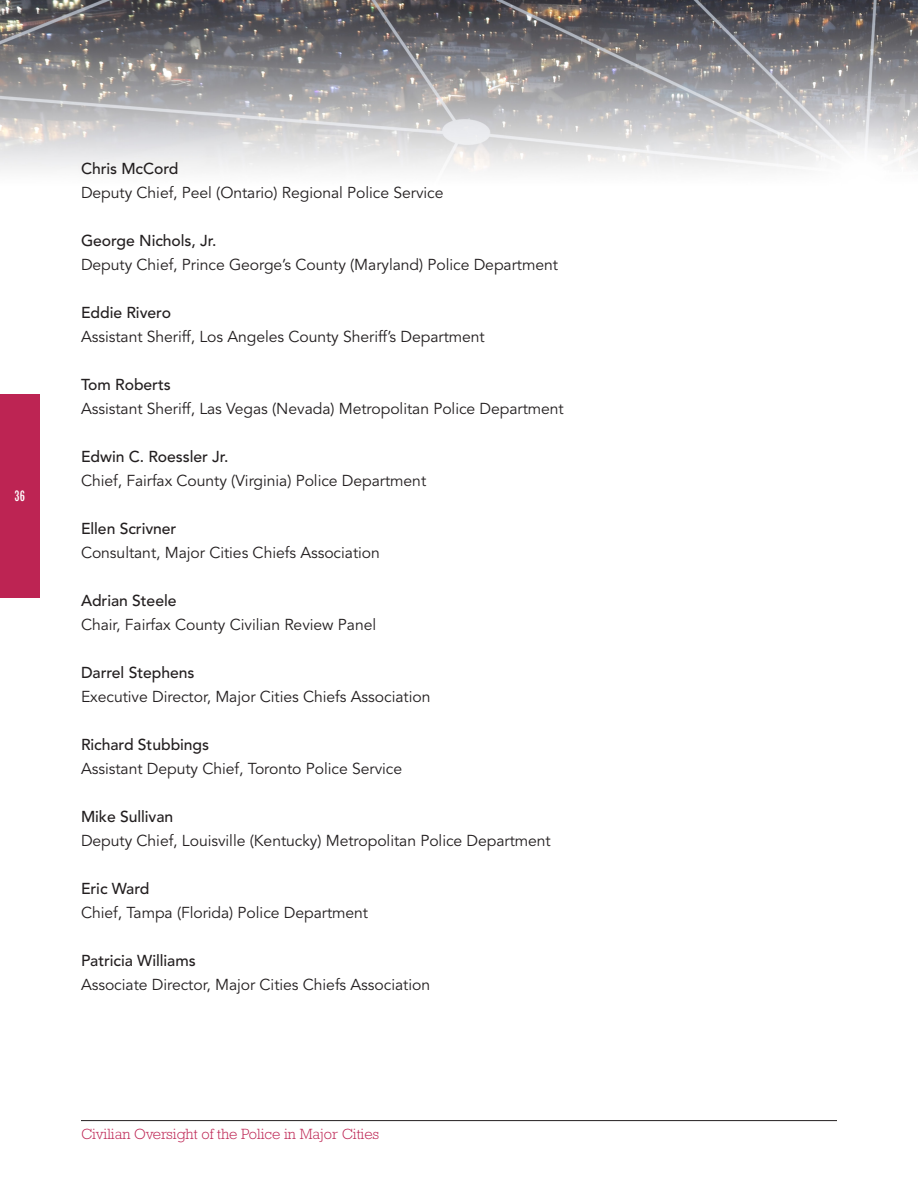
<style>
.page{position:relative;width:918px;height:1188px;background:#fff}
.page>*{position:absolute;margin:0;border:0;box-sizing:border-box;transform-origin:0 0}
.t1{font:15.75px "Avenir LT Std";letter-spacing:-.005em;color:#231f20}
.t2{font:500 15.75px "Avenir LT Std";letter-spacing:-.005em;color:#231f20}
.t3{font:300 15px "Rockwell Std";color:#bd2453}
.t4{font:condensed 14.25px "Rockwell Std";color:#fff}
</style>
<div class="page">
<img style="left:0;top:0;width:918px;height:172px">
<hr style="left:81px;top:1120px;width:756px;height:1px;background:#231f20">
<div style="left:0;top:395px;width:40px;height:203px;background:#bd2453"></div>
<p class="t4" style="left:15px;top:488px;width:12px">36</p>
<p class="t2" style="left:81px;top:159px;width:99px">Chris McCord</p>
<p class="t1" style="left:81px;top:183px;width:364px">Deputy Chief, Peel (Ontario) Regional Police Service</p>
<p class="t2" style="left:81px;top:231px;width:137px">George Nichols, Jr.</p>
<p class="t1" style="left:81px;top:255px;width:478px">Deputy Chief, Prince George’s County (Maryland) Police Department</p>
<p class="t2" style="left:81px;top:303px;width:92px">Eddie Rivero</p>
<p class="t1" style="left:81px;top:327px;width:405px">Assistant Sheriff, Los Angeles County Sheriff’s Department</p>
<p class="t2" style="left:81px;top:375px;width:91px">Tom Roberts</p>
<p class="t1" style="left:81px;top:399px;width:484px">Assistant Sheriff, Las Vegas (Nevada) Metropolitan Police Department</p>
<p class="t2" style="left:81px;top:447px;width:149px">Edwin C. Roessler Jr.</p>
<p class="t1" style="left:81px;top:471px;width:347px">Chief, Fairfax County (Virginia) Police Department</p>
<p class="t2" style="left:81px;top:519px;width:97px">Ellen Scrivner</p>
<p class="t1" style="left:81px;top:543px;width:300px">Consultant, Major Cities Chiefs Association</p>
<p class="t2" style="left:81px;top:591px;width:97px">Adrian Steele</p>
<p class="t1" style="left:81px;top:615px;width:297px">Chair, Fairfax County Civilian Review Panel</p>
<p class="t2" style="left:81px;top:663px;width:115px">Darrel Stephens</p>
<p class="t1" style="left:81px;top:687px;width:351px">Executive Director, Major Cities Chiefs Association</p>
<p class="t2" style="left:81px;top:735px;width:130px">Richard Stubbings</p>
<p class="t1" style="left:81px;top:759px;width:323px">Assistant Deputy Chief, Toronto Police Service</p>
<p class="t2" style="left:81px;top:807px;width:94px">Mike Sullivan</p>
<p class="t1" style="left:81px;top:832px;width:471px">Deputy Chief, Louisville (Kentucky) Metropolitan Police Department</p>
<p class="t2" style="left:81px;top:879px;width:70px">Eric Ward</p>
<p class="t1" style="left:81px;top:904px;width:289px">Chief, Tampa (Florida) Police Department</p>
<p class="t2" style="left:81px;top:951px;width:116px">Patricia Williams</p>
<p class="t1" style="left:81px;top:976px;width:351px">Associate Director, Major Cities Chiefs Association</p>
<p class="t3" style="left:81px;top:1126px;width:300px">Civilian Oversight of the Police in Major Cities</p>
</div>
